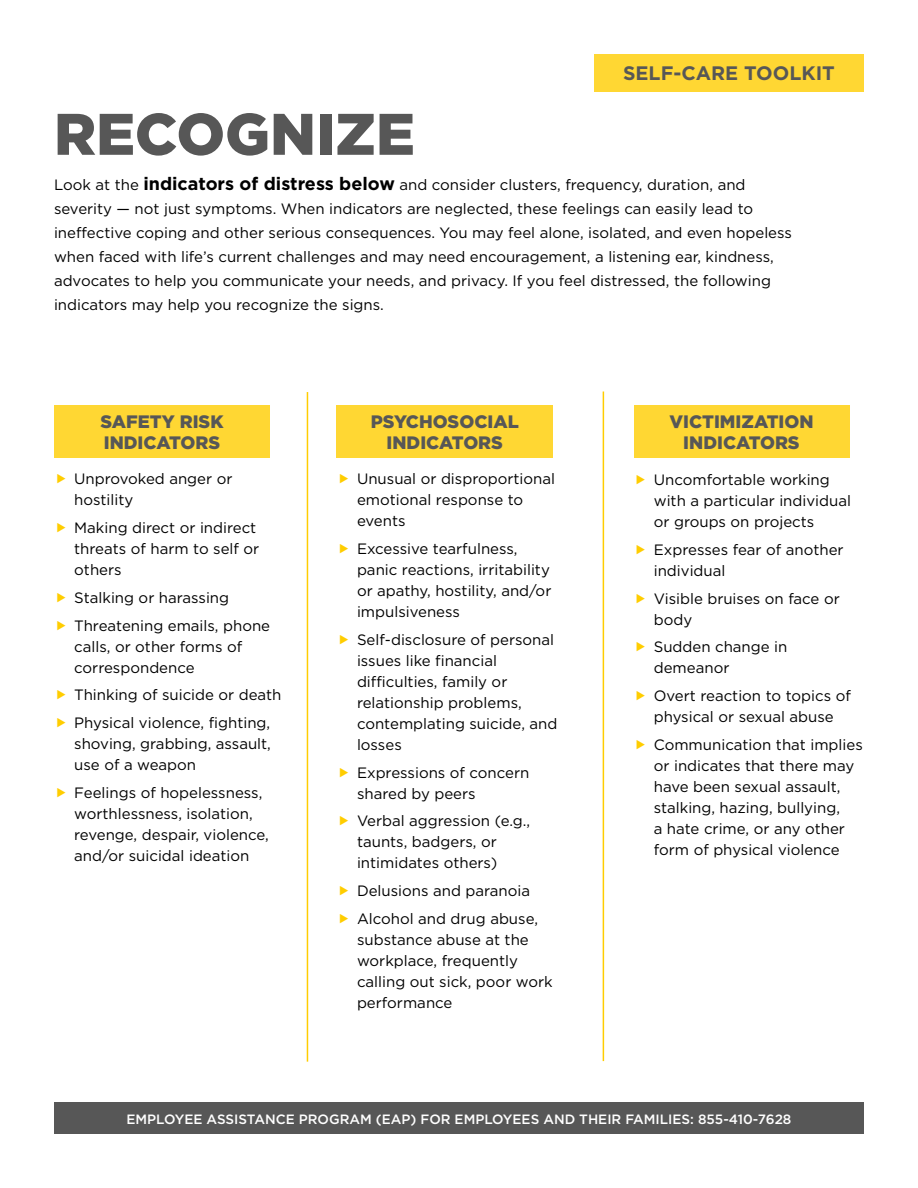
<style>
.page{position:relative;width:918px;height:1188px;background:#fff}
.page>*{position:absolute;margin:0;border:0;box-sizing:border-box;transform-origin:0 0}
.t1{font:900 58.5px "Gotham";color:#575757}
.t2{font:700 19.5px "Gotham";color:#575757}
.t3{font:900 18px/21px "Gotham";color:#575757;text-align:center}
.t4{font:15px/21px "Gotham";color:#000}
.t5{font:500 13.5px "Gotham";color:#fff}
.s1{font-weight:700;font-size:18px}
</style>
<div class="page">
<div style="left:54px;top:1103px;width:810px;height:31px;background:#575757"></div>
<div style="left:594px;top:54px;width:270px;height:38px;background:#ffd733"></div>
<div style="left:54px;top:405px;width:216px;height:53px;background:#ffd733"></div>
<hr style="left:307px;top:392px;width:1px;height:670px;background:#ffcd00">
<div style="left:337px;top:405px;width:216px;height:53px;background:#ffd733"></div>
<hr style="left:603px;top:392px;width:1px;height:669px;background:#ffcd00">
<div style="left:634px;top:405px;width:216px;height:53px;background:#ffd733"></div>
<h2 class="t2" style="left:623px;top:60px;width:213px">SELF-CARE TOOLKIT</h2>
<h1 class="t1" style="left:54px;top:94px;width:363px">RECOGNIZE</h1>
<p class="t4" style="left:54px;top:172px;width:739px;line-height:24px">Look at the <span class="s1">indicators of distress below</span> and consider clusters, frequency, duration, and severity — not just symptoms. When indicators are neglected, these feelings can easily lead to ineffective coping and other serious consequences. You may feel alone, isolated, and even hopeless when faced with life’s current challenges and may need encouragement, a listening ear, kindness, advocates to help you communicate your needs, and privacy. If you feel distressed, the following indicators may help you recognize the signs.</p>
<p class="t3" style="left:100px;top:411px;width:125px;text-align:left">SAFETY RISK<br>INDICATORS</p>
<p class="t4" style="left:74px;top:468px;width:160px">Unprovoked anger or hostility</p>
<p class="t4" style="left:74px;top:517px;width:187px">Making direct or indirect threats of harm to self or others</p>
<p class="t4" style="left:74px;top:583px;width:197px;line-height:27.8px">Stalking or harassing<br>Threatening emails, phone</p>
<p class="t4" style="left:74px;top:636px;width:170px">calls, or other forms of correspondence</p>
<p class="t4" style="left:74px;top:681px;width:209px;line-height:27.8px">Thinking of suicide or death<br>Physical violence, fighting,</p>
<p class="t4" style="left:74px;top:733px;width:198px">shoving, grabbing, assault, use of a weapon</p>
<p class="t4" style="left:74px;top:782px;width:196px">Feelings of hopelessness, worthlessness, isolation, revenge, despair, violence, and/or suicidal ideation</p>
<p class="t3" style="left:371px;top:411px;width:150px">PSYCHOSOCIAL<br>INDICATORS</p>
<p class="t4" style="left:357px;top:468px;width:200px">Unusual or disproportional emotional response to events</p>
<p class="t4" style="left:357px;top:538px;width:196px">Excessive tearfulness, panic reactions, irritability or apathy, hostility, and/or impulsiveness</p>
<p class="t4" style="left:357px;top:629px;width:202px">Self-disclosure of personal issues like financial difficulties, family or relationship problems, contemplating suicide, and losses</p>
<p class="t4" style="left:357px;top:762px;width:174px">Expressions of concern shared by peers</p>
<p class="t4" style="left:357px;top:810px;width:175px">Verbal aggression (e.g., taunts, badgers, or intimidates others)</p>
<p class="t4" style="left:357px;top:877px;width:183px;line-height:27.8px">Delusions and paranoia<br>Alcohol and drug abuse,</p>
<p class="t4" style="left:357px;top:929px;width:197px">substance abuse at the workplace, frequently calling out sick, poor work performance</p>
<p class="t3" style="left:669px;top:411px;width:146px">VICTIMIZATION<br>INDICATORS</p>
<p class="t4" style="left:654px;top:469px;width:199px">Uncomfortable working with a particular individual or groups on projects</p>
<p class="t4" style="left:654px;top:539px;width:191px">Expresses fear of another individual</p>
<p class="t4" style="left:654px;top:587px;width:188px">Visible bruises on face or body</p>
<p class="t4" style="left:654px;top:636px;width:135px">Sudden change in demeanor</p>
<p class="t4" style="left:654px;top:685px;width:199px">Overt reaction to topics of physical or sexual abuse</p>
<p class="t4" style="left:654px;top:734px;width:211px">Communication that implies or indicates that there may have been sexual assault, stalking, hazing, bullying,<br>a hate crime, or any other form of physical violence</p>
<p class="t5" style="left:127px;top:1110px;width:666px">EMPLOYEE ASSISTANCE PROGRAM (EAP) FOR EMPLOYEES AND THEIR FAMILIES: 855-410-7628</p>
</div>
